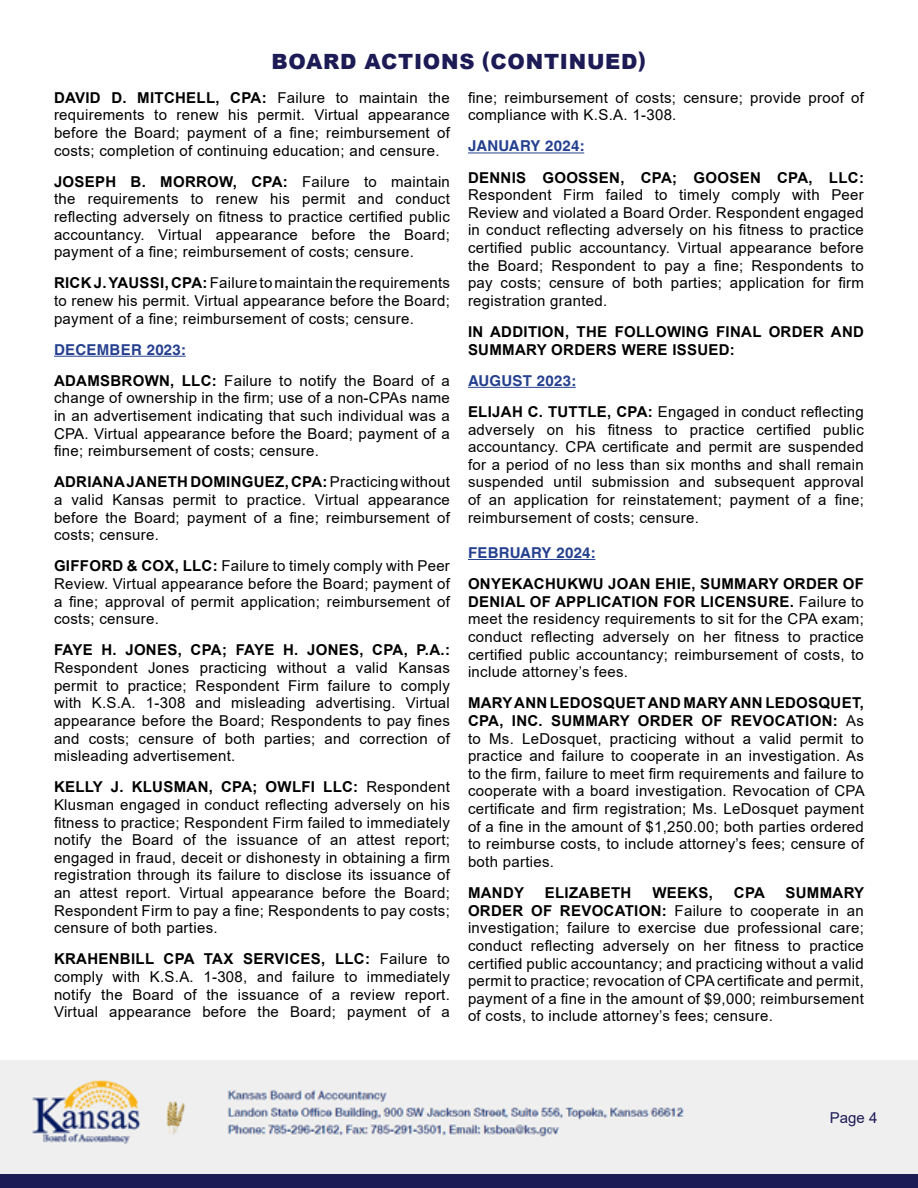
<style>
.page{position:relative;width:918px;height:1188px;background:#fff}
.page>*{position:absolute;margin:0;border:0;box-sizing:border-box;transform-origin:0 0}
.t1{font:900 21px "Arial";letter-spacing:.035em;color:#1d1b56}
.t2{font:15px/17.5px "Arial";letter-spacing:.02em;color:#000;text-align:justify}
.t3{font:700 15px/17.7px "Arial";letter-spacing:.02em;color:#000}
.t4{font:700 15px "Helvetica LT";letter-spacing:.02em;color:#25408f}
.t5{font:15px "Arial";color:#1d1b56}
.s1{font-weight:700}
</style>
<div class="page">
<img style="left:0;top:1060px;width:918px;height:114px">
<div style="left:0;top:1174px;width:918px;height:14px;background:#1d1b56"></div>
<hr style="left:54px;top:356px;width:132px;height:1px;background:#25408f">
<hr style="left:468px;top:153px;width:116px;height:1px;background:#25408f">
<hr style="left:468px;top:387px;width:108px;height:1px;background:#25408f">
<hr style="left:468px;top:559px;width:127px;height:1px;background:#25408f">
<h1 class="t1" style="left:272px;top:46px;width:376px">BOARD ACTIONS (CONTINUED)</h1>
<p class="t2" style="left:54px;top:89px;width:397px"><span class="s1">DAVID D. MITCHELL, CPA:</span> Failure to maintain the requirements to renew his permit. Virtual appearance before the Board; payment of a fine; reimbursement of costs; completion of continuing education; and censure.</p>
<p class="t2" style="left:54px;top:173px;width:397px"><span class="s1">JOSEPH B. MORROW, CPA:</span> Failure to maintain the requirements to renew his permit and conduct reflecting adversely on fitness to practice certified public accountancy. Virtual appearance before the Board; payment of a fine; reimbursement of costs; censure.</p>
<p class="t2" style="left:54px;top:274px;width:397px"><span class="s1">RICK J. YAUSSI, CPA:</span> Failure to maintain the requirements to renew his permit. Virtual appearance before the Board; payment of a fine; reimbursement of costs; censure.</p>
<p class="t4" style="left:54px;top:340px;width:134px">DECEMBER 2023:</p>
<p class="t2" style="left:54px;top:372px;width:397px"><span class="s1">ADAMSBROWN, LLC:</span> Failure to notify the Board of a change of ownership in the firm; use of a non-CPAs name in an advertisement indicating that such individual was a CPA. Virtual appearance before the Board; payment of a fine; reimbursement of costs; censure.</p>
<p class="t2" style="left:54px;top:473px;width:397px"><span class="s1">ADRIANA JANETH DOMINGUEZ, CPA:</span> Practicing without a valid Kansas permit to practice. Virtual appearance before the Board; payment of a fine; reimbursement of costs; censure.</p>
<p class="t2" style="left:54px;top:557px;width:397px"><span class="s1">GIFFORD &amp; COX, LLC:</span> Failure to timely comply with Peer Review. Virtual appearance before the Board; payment of a fine; approval of permit application; reimbursement of costs; censure.</p>
<p class="t3" style="left:54px;top:642px;width:397px">FAYE H. JONES, CPA; FAYE H. JONES, CPA, P.A.:</p>
<p class="t2" style="left:54px;top:659px;width:397px">Respondent Jones practicing without a valid Kansas permit to practice; Respondent Firm failure to comply with K.S.A. 1-308 and misleading advertising. Virtual appearance before the Board; Respondents to pay fines and costs; censure of both parties; and correction of misleading advertisement.</p>
<p class="t2" style="left:54px;top:778px;width:397px"><span class="s1">KELLY J. KLUSMAN, CPA; OWLFI LLC:</span> Respondent Klusman engaged in conduct reflecting adversely on his fitness to practice; Respondent Firm failed to immediately notify the Board of the issuance of an attest report; engaged in fraud, deceit or dishonesty in obtaining a firm registration through its failure to disclose its issuance of an attest report. Virtual appearance before the Board; Respondent Firm to pay a fine; Respondents to pay costs; censure of both parties.</p>
<p class="t2" style="left:54px;top:950px;width:397px"><span class="s1">KRAHENBILL CPA TAX SERVICES, LLC:</span> Failure to comply with K.S.A. 1-308, and failure to immediately notify the Board of the issuance of a review report.<br>Virtual appearance before the Board; payment of a</p>
<p class="t2" style="left:468px;top:89px;width:397px">fine; reimbursement of costs; censure; provide proof of compliance with K.S.A. 1-308.</p>
<p class="t4" style="left:468px;top:137px;width:118px">JANUARY 2024:</p>
<p class="t3" style="left:468px;top:169px;width:398px">DENNIS GOOSSEN, CPA; GOOSEN CPA, LLC:</p>
<p class="t2" style="left:468px;top:186px;width:397px">Respondent Firm failed to timely comply with Peer Review and violated a Board Order. Respondent engaged in conduct reflecting adversely on his fitness to practice certified public accountancy. Virtual appearance before the Board; Respondent to pay a fine; Respondents to pay costs; censure of both parties; application for firm registration granted.</p>
<p class="t3" style="left:468px;top:323px;width:398px">IN ADDITION, THE FOLLOWING FINAL ORDER AND<br>SUMMARY ORDERS WERE ISSUED:</p>
<p class="t4" style="left:468px;top:371px;width:110px">AUGUST 2023:</p>
<p class="t2" style="left:468px;top:403px;width:397px"><span class="s1">ELIJAH C. TUTTLE, CPA:</span> Engaged in conduct reflecting adversely on his fitness to practice certified public accountancy. CPA certificate and permit are suspended for a period of no less than six months and shall remain suspended until submission and subsequent approval of an application for reinstatement; payment of a fine; reimbursement of costs; censure.</p>
<p class="t4" style="left:468px;top:544px;width:129px">FEBRUARY 2024:</p>
<p class="t2" style="left:468px;top:575px;width:397px"><span class="s1">ONYEKACHUKWU JOAN EHIE, SUMMARY ORDER OF DENIAL OF APPLICATION FOR LICENSURE.</span> Failure to meet the residency requirements to sit for the CPA exam; conduct reflecting adversely on her fitness to practice certified public accountancy; reimbursement of costs, to include attorney’s fees.</p>
<p class="t2" style="left:468px;top:694px;width:398px"><span class="s1">MARY ANN LEDOSQUET AND MARY ANN LEDOSQUET, CPA, INC. SUMMARY ORDER OF REVOCATION:</span> As to Ms. LeDosquet, practicing without a valid permit to practice and failure to cooperate in an investigation. As to the firm, failure to meet firm requirements and failure to cooperate with a board investigation. Revocation of CPA certificate and firm registration; Ms. LeDosquet payment of a fine in the amount of $1,250.00; both parties ordered to reimburse costs, to include attorney’s fees; censure of both parties.</p>
<p class="t3" style="left:468px;top:884px;width:58px">MANDY</p>
<p class="t3" style="left:545px;top:884px;width:88px">ELIZABETH</p>
<p class="t3" style="left:652px;top:884px;width:62px">WEEKS,</p>
<p class="t3" style="left:734px;top:884px;width:33px">CPA</p>
<p class="t2" style="left:468px;top:884px;width:398px;text-indent:318px"><span class="s1">SUMMARY ORDER OF REVOCATION:</span> Failure to cooperate in an investigation; failure to exercise due professional care; conduct reflecting adversely on her fitness to practice certified public accountancy; and practicing without a valid permit to practice; revocation of CPA certificate and permit, payment of a fine in the amount of $9,000; reimbursement of costs, to include attorney’s fees; censure.</p>
<p class="t5" style="left:830px;top:1107px;width:49px">Page 4</p>
</div>
